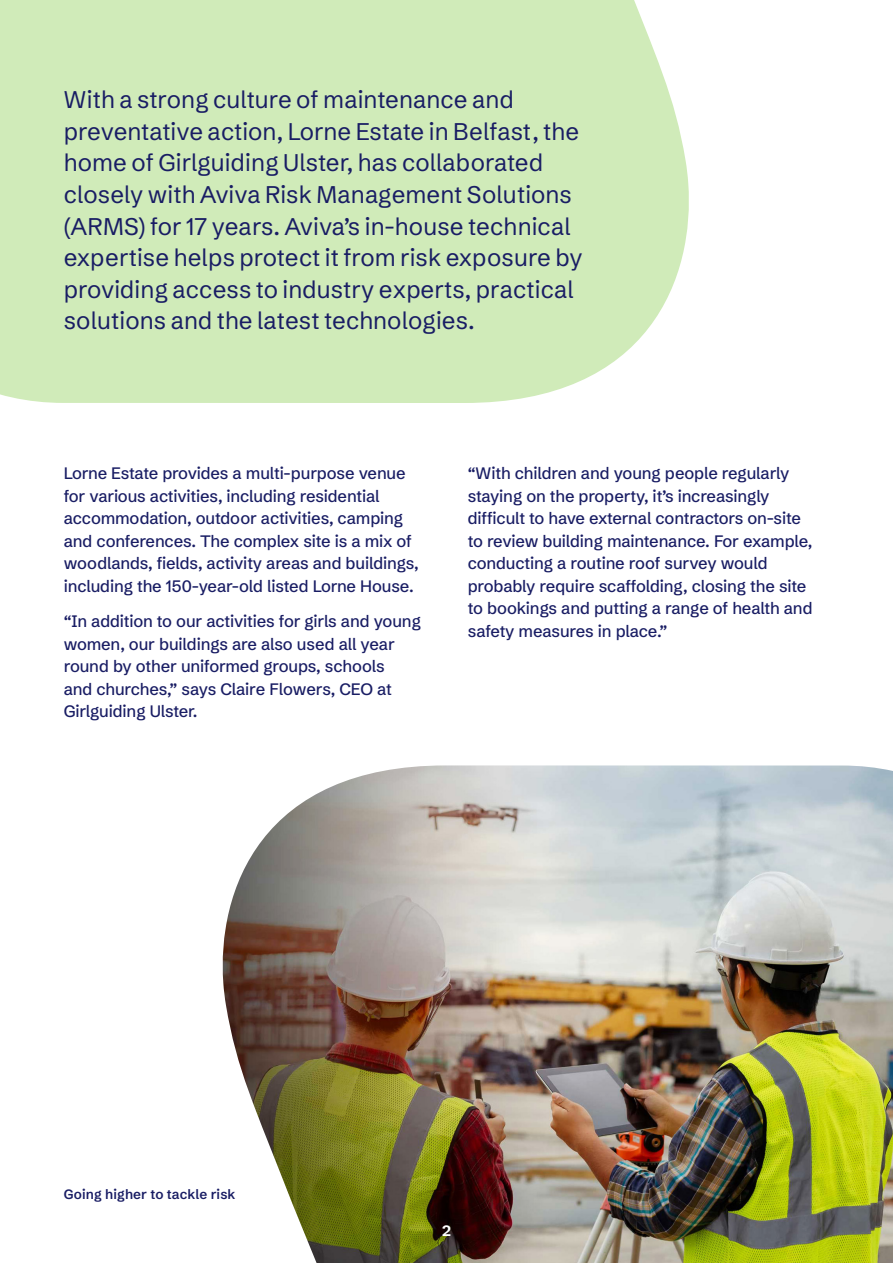
<style>
.page{position:relative;width:893px;height:1263px;background:#fff}
.page>*{position:absolute;margin:0;border:0;box-sizing:border-box;transform-origin:0 0}
.Page_Intro_Schib_Reg_16_on_20_zero_spaci{font:24px/31.5px "Schibsted Grotesk";letter-spacing:.005em;color:#191d64}
.Body_Schib_9pt_on_13_zero_spacing{font:500 16.5px/22.5px "Schibsted Grotesk";letter-spacing:-.01em;color:#191d64}
.t1{font:700 15px "Schibsted Grotesk";color:#fff}
.t2{font:600 13.5px "Schibsted Grotesk";letter-spacing:.01em;color:#191d64}
</style>
<div class="page">
<div style="left:0;top:0;width:689px;height:403px;background:#d0ebb9"></div>
<img style="left:222px;top:765px;width:671px;height:498px">
<p class="Page_Intro_Schib_Reg_16_on_20_zero_spaci" style="left:64px;top:81px;width:520px">With a strong culture of maintenance and preventative action, Lorne Estate in Belfast, the home of Girlguiding Ulster, has collaborated closely with Aviva Risk Management Solutions (ARMS) for 17 years. Aviva’s in-house technical expertise helps protect it from risk exposure by providing access to industry experts, practical solutions and the latest technologies.</p>
<p class="Body_Schib_9pt_on_13_zero_spacing" style="left:64px;top:460px;width:356px">Lorne Estate provides a multi-purpose venue for various activities, including residential accommodation, outdoor activities, camping and conferences. The complex site is a mix of woodlands, fields, activity areas and buildings, including the 150-year-old listed Lorne House.</p>
<p class="Body_Schib_9pt_on_13_zero_spacing" style="left:64px;top:608px;width:359px">“In addition to our activities for girls and young women, our buildings are also used all year round by other uniformed groups, schools<br>and churches,” says Claire Flowers, CEO at Girlguiding Ulster.</p>
<p class="Body_Schib_9pt_on_13_zero_spacing" style="left:468px;top:460px;width:346px">“With children and young people regularly staying on the property, it’s increasingly difficult to have external contractors on-site to review building maintenance. For example, conducting a routine roof survey would probably require scaffolding, closing the site to bookings and putting a range of health and safety measures in place.”</p>
<p class="t2" style="left:64px;top:1183px;width:173px">Going higher to tackle risk</p>
<p class="t1" style="left:442px;top:1218px;width:10px">2</p>
</div>
